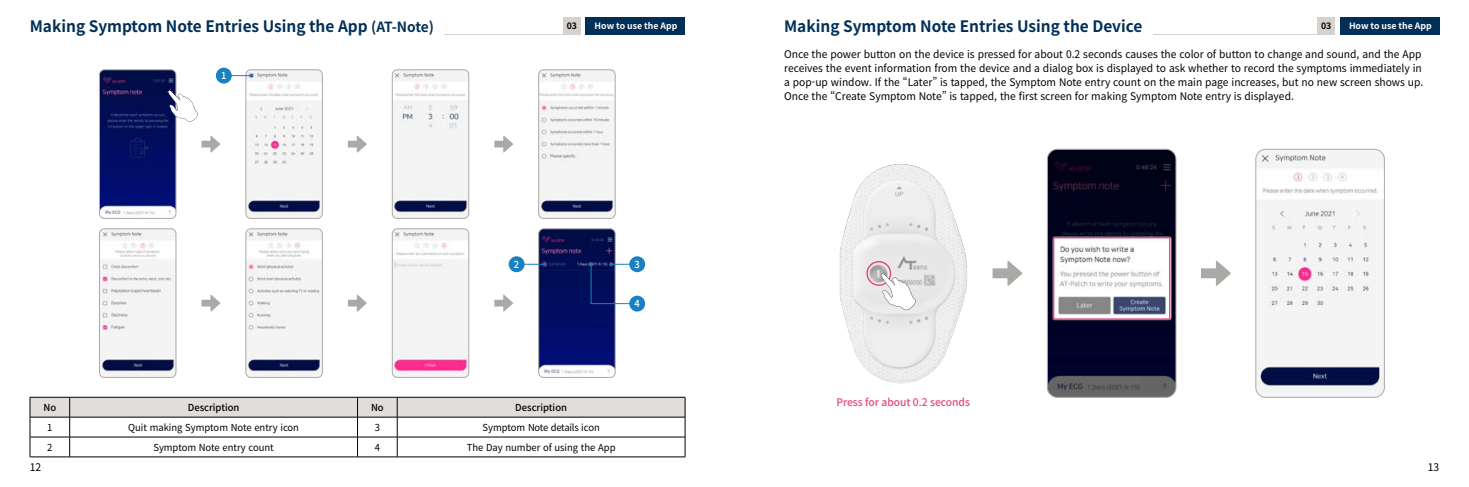
<style>
.page{position:relative;width:1469px;height:487px;background:#fff}
.page>*{position:absolute;margin:0;border:0;box-sizing:border-box;transform-origin:0 0}
.t1{font:700 15.75px "Noto Sans CJ Kkr";color:#002f58}
.t2{font:10.5px/14px "Noto Sans CJ Kkr";color:#000}
.t3{font:500 10.5px "Noto Sans CJ Kkr";color:#e4447f}
.t4{font:9.62px "Noto Sans CJ Kkr";color:#000}
.t5{font:500 9.62px "Noto Sans CJ Kkr";color:#000}
.t6{font:9.62px "Noto Sans CJ Kkr";letter-spacing:-.02em;color:#000}
.t7{font:500 9.62px "Noto Sans CJ Kkr";color:#fff}
.t8{font:700 8.75px "Noto Sans CJ Kkr";color:#fff}
.t9{font:700 8.75px "Noto Sans CJ Kkr";color:#000}
.s1{font-size:14px}
</style>
<div class="page">
<img style="left:246px;top:71px;width:76px;height:147px">
<div style="left:246px;top:69px;width:76px;height:149px;border:1px solid #aba9a5;border-radius:5px"></div>
<img style="left:246px;top:228px;width:76px;height:149px">
<div style="left:246px;top:228px;width:76px;height:149px;border:1px solid #aba9a5;border-radius:5px"></div>
<img style="left:392px;top:71px;width:77px;height:147px">
<div style="left:392px;top:69px;width:77px;height:149px;border:1px solid #aba9a5;border-radius:5px"></div>
<img style="left:392px;top:230px;width:77px;height:147px">
<div style="left:392px;top:228px;width:77px;height:149px;border:1px solid #aba9a5;border-radius:5px"></div>
<img style="left:538px;top:71px;width:77px;height:147px">
<div style="left:538px;top:69px;width:77px;height:149px;border:1px solid #aba9a5;border-radius:5px"></div>
<img style="left:538px;top:228px;width:77px;height:149px">
<div style="left:538px;top:228px;width:77px;height:149px;border:1px solid #aba9a5;border-radius:5px"></div>
<img style="left:99px;top:71px;width:77px;height:147px">
<div style="left:99px;top:69px;width:77px;height:149px;border:1px solid #aba9a5;border-radius:5px"></div>
<img style="left:99px;top:230px;width:77px;height:147px">
<div style="left:99px;top:228px;width:77px;height:149px;border:1px solid #aba9a5;border-radius:5px"></div>
<svg style="left:201px;top:135px;width:19px;height:17px"></svg>
<svg style="left:201px;top:294px;width:19px;height:17px"></svg>
<svg style="left:348px;top:135px;width:19px;height:17px"></svg>
<svg style="left:348px;top:294px;width:19px;height:17px"></svg>
<svg style="left:494px;top:135px;width:19px;height:17px"></svg>
<svg style="left:494px;top:294px;width:19px;height:17px"></svg>
<svg style="left:168px;top:90px;width:30px;height:33px"></svg>
<hr style="left:444px;top:34px;width:136px;height:1px;background:#d5d2cf">
<hr style="left:30px;top:396px;width:40px;height:1px;background:#000">
<hr style="left:70px;top:396px;width:287px;height:1px;background:#000">
<hr style="left:357px;top:396px;width:40px;height:1px;background:#000">
<hr style="left:397px;top:396px;width:288px;height:1px;background:#000">
<svg style="left:30px;top:397px;width:655px;height:59px"></svg>
<hr style="left:30px;top:456px;width:40px;height:1px;background:#000">
<hr style="left:70px;top:456px;width:287px;height:1px;background:#000">
<hr style="left:357px;top:456px;width:40px;height:1px;background:#000">
<hr style="left:397px;top:456px;width:288px;height:1px;background:#000">
<svg style="left:232px;top:74px;width:21px;height:3px"></svg>
<div style="left:216px;top:68px;width:16px;height:15px;background:#1a81c1;border-radius:50%"></div>
<svg style="left:524px;top:262px;width:22px;height:4px"></svg>
<svg style="left:589px;top:262px;width:49px;height:42px"></svg>
<div style="left:508px;top:256px;width:16px;height:16px;background:#1a81c1;border-radius:50%"></div>
<div style="left:629px;top:256px;width:16px;height:16px;background:#1a81c1;border-radius:50%"></div>
<div style="left:629px;top:295px;width:16px;height:16px;background:#1a81c1;border-radius:50%"></div>
<img style="left:839px;top:164px;width:128px;height:220px">
<img style="left:1047px;top:149px;width:128px;height:248px">
<div style="left:1047px;top:149px;width:129px;height:248px;border:1px solid #aba9a5;border-radius:10px"></div>
<img style="left:1255px;top:149px;width:129px;height:248px">
<div style="left:1255px;top:149px;width:129px;height:248px;border:1px solid #aba9a5;border-radius:10px"></div>
<svg style="left:992px;top:261px;width:30px;height:24px"></svg>
<svg style="left:1201px;top:261px;width:29px;height:24px"></svg>
<div style="left:866px;top:261px;width:25px;height:24px;border:1px solid #e4447f;border-radius:50%"></div>
<svg style="left:880px;top:272px;width:35px;height:40px"></svg>
<div style="left:1052px;top:237px;width:118px;height:82px;border:1px solid #e4447f"></div>
<hr style="left:1153px;top:34px;width:181px;height:1px;background:#d5d2cf">
<div style="left:585px;top:17px;width:100px;height:18px;background:#002f58"></div>
<div style="left:563px;top:17px;width:17px;height:18px;background:#d5d2cf"></div>
<div style="left:1339px;top:17px;width:100px;height:18px;background:#002f58"></div>
<div style="left:1317px;top:17px;width:17px;height:18px;background:#d5d2cf"></div>
<h1 class="t1" style="left:30px;top:18px;width:406px">Making Symptom Note Entries Using the App <span class="s1">(AT-Note)</span></h1>
<p class="t7" style="left:221px;top:70px;width:7px">1</p>
<h1 class="t1" style="left:784px;top:18px;width:360px">Making Symptom Note Entries Using the Device</h1>
<p class="t9" style="left:567px;top:21px;width:12px">03</p>
<p class="t8" style="left:594px;top:21px;width:84px">How to use the App</p>
<p class="t9" style="left:1321px;top:21px;width:12px">03</p>
<p class="t8" style="left:1348px;top:21px;width:84px">How to use the App</p>
<p class="t7" style="left:514px;top:258px;width:7px">2</p>
<p class="t7" style="left:634px;top:258px;width:7px">3</p>
<p class="t7" style="left:634px;top:298px;width:7px">4</p>
<p class="t2" style="left:784px;top:47px;width:640px">Once the power button on the device is pressed for about 0.2 seconds causes the color of button to change and sound, and the App receives the event information from the device and a dialog box is displayed to ask whether to record the symptoms immediately in a pop-up window. If the “Later” is tapped, the Symptom Note entry count on the main page increases, but no new screen shows up.<br>Once the “Create Symptom Note” is tapped, the first screen for making Symptom Note entry is displayed.</p>
<p class="t5" style="left:43px;top:401px;width:14px">No</p>
<p class="t5" style="left:188px;top:401px;width:53px">Description</p>
<p class="t5" style="left:371px;top:401px;width:14px">No</p>
<p class="t5" style="left:515px;top:401px;width:53px">Description</p>
<p class="t4" style="left:47px;top:421px;width:7px">1</p>
<p class="t4" style="left:128px;top:421px;width:172px">Quit making Symptom Note entry icon</p>
<p class="t4" style="left:375px;top:421px;width:7px">3</p>
<p class="t6" style="left:482px;top:421px;width:119px">Symptom Note details icon</p>
<p class="t4" style="left:47px;top:441px;width:7px">2</p>
<p class="t4" style="left:153px;top:441px;width:122px">Symptom Note entry count</p>
<p class="t4" style="left:375px;top:441px;width:7px">4</p>
<p class="t4" style="left:467px;top:441px;width:150px">The Day number of using the App</p>
<p class="t3" style="left:836px;top:395px;width:135px">Press for about 0.2 seconds</p>
<p class="t2" style="left:30px;top:460px;width:13px">12</p>
<p class="t2" style="left:1427px;top:460px;width:13px">13</p>
</div>
